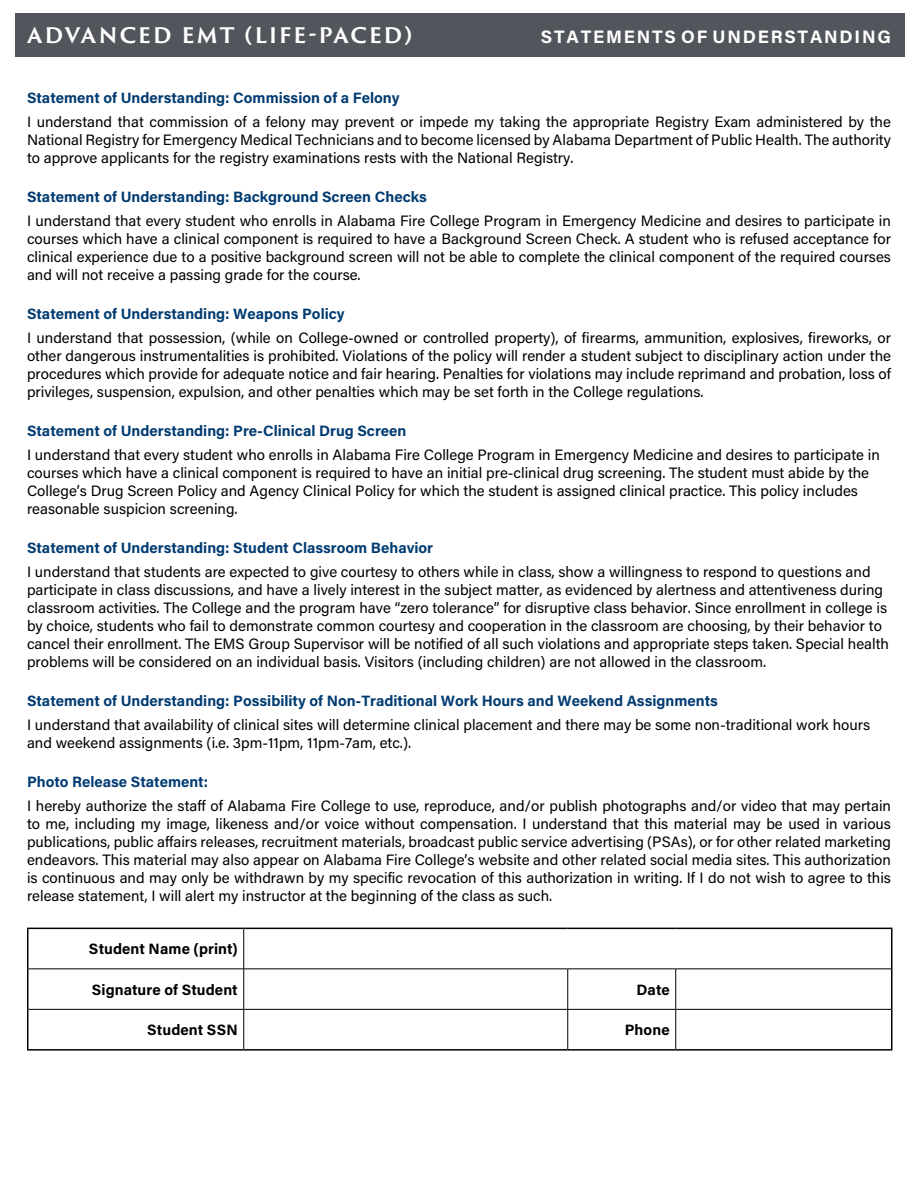
<style>
.page{position:relative;width:918px;height:1188px;background:#fff}
.page>*{position:absolute;margin:0;border:0;box-sizing:border-box;transform-origin:0 0}
.t1{font:700 21px "Trajan Sans Pro";letter-spacing:.08em;color:#fff}
.t2{font:700 18px "Acumin Pro";letter-spacing:.1em;color:#fff}
.t3{font:15px/18px "Acumin Pro";color:#000;text-align:justify}
.t4{font:700 15px "Acumin Pro";color:#003b71}
.t5{font:700 15px "Acumin Pro";letter-spacing:.005em;color:#000}
</style>
<div class="page">
<div style="left:15px;top:14px;width:889px;height:43px;background:#52555b"></div>
<hr style="left:27px;top:928px;width:217px;height:1px;background:#000">
<hr style="left:27px;top:929px;width:1px;height:40px;background:#000">
<hr style="left:244px;top:928px;width:324px;height:1px;background:#000">
<hr style="left:568px;top:928px;width:108px;height:1px;background:#000">
<hr style="left:676px;top:928px;width:216px;height:1px;background:#000">
<hr style="left:891px;top:929px;width:1px;height:40px;background:#000">
<hr style="left:27px;top:969px;width:1px;height:40px;background:#000">
<hr style="left:891px;top:969px;width:1px;height:40px;background:#000">
<hr style="left:27px;top:1009px;width:1px;height:40px;background:#000">
<hr style="left:891px;top:1009px;width:1px;height:40px;background:#000">
<hr style="left:27px;top:1049px;width:217px;height:2px;background:#000">
<hr style="left:244px;top:1049px;width:324px;height:2px;background:#000">
<hr style="left:676px;top:1049px;width:216px;height:2px;background:#000">
<hr style="left:243px;top:929px;width:1px;height:40px;background:#000">
<hr style="left:28px;top:969px;width:216px;height:1px;background:#000">
<hr style="left:244px;top:969px;width:324px;height:1px;background:#000">
<hr style="left:243px;top:969px;width:1px;height:40px;background:#000">
<hr style="left:676px;top:969px;width:215px;height:1px;background:#000">
<hr style="left:28px;top:1009px;width:216px;height:1px;background:#000">
<hr style="left:244px;top:1009px;width:324px;height:1px;background:#000">
<hr style="left:243px;top:1010px;width:1px;height:39px;background:#000">
<hr style="left:568px;top:1009px;width:108px;height:1px;background:#000">
<hr style="left:676px;top:1009px;width:215px;height:1px;background:#000">
<hr style="left:568px;top:969px;width:108px;height:1px;background:#000">
<hr style="left:567px;top:969px;width:1px;height:40px;background:#000">
<hr style="left:675px;top:969px;width:1px;height:40px;background:#000">
<hr style="left:567px;top:1010px;width:1px;height:39px;background:#000">
<hr style="left:675px;top:1010px;width:1px;height:39px;background:#000">
<hr style="left:568px;top:1049px;width:108px;height:2px;background:#000">
<h1 class="t1" style="left:27px;top:19px;width:387px">ADVANCED EMT (LIFE-PACED)</h1>
<p class="t2" style="left:541px;top:24px;width:352px">STATEMENTS OF UNDERSTANDING</p>
<p class="t4" style="left:27px;top:87px;width:374px">Statement of Understanding: Commission of a Felony</p>
<p class="t3" style="left:27px;top:113px;width:865px">I understand that commission of a felony may prevent or impede my taking the appropriate Registry Exam administered by the National Registry for Emergency Medical Technicians and to become licensed by Alabama Department of Public Health. The authority to approve applicants for the registry examinations rests with the National Registry.</p>
<p class="t4" style="left:27px;top:186px;width:401px">Statement of Understanding: Background Screen Checks</p>
<p class="t3" style="left:27px;top:212px;width:865px">I understand that every student who enrolls in Alabama Fire College Program in Emergency Medicine and desires to participate in courses which have a clinical component is required to have a Background Screen Check. A student who is refused acceptance for clinical experience due to a positive background screen will not be able to complete the clinical component of the required courses and will not receive a passing grade for the course.</p>
<p class="t4" style="left:27px;top:303px;width:319px">Statement of Understanding: Weapons Policy</p>
<p class="t3" style="left:27px;top:329px;width:866px">I understand that possession, (while on College-owned or controlled property), of firearms, ammunition, explosives, fireworks, or other dangerous instrumentalities is prohibited. Violations of the policy will render a student subject to disciplinary action under the procedures which provide for adequate notice and fair hearing. Penalties for violations may include reprimand and probation, loss of privileges, suspension, expulsion, and other penalties which may be set forth in the College regulations.</p>
<p class="t4" style="left:27px;top:420px;width:381px">Statement of Understanding: Pre-Clinical Drug Screen</p>
<p class="t3" style="left:27px;top:446px;width:854px;text-align:left">I understand that every student who enrolls in Alabama Fire College Program in Emergency Medicine and desires to participate in courses which have a clinical component is required to have an initial pre-clinical drug screening. The student must abide by the College’s Drug Screen Policy and Agency Clinical Policy for which the student is assigned clinical practice. This policy includes reasonable suspicion screening.</p>
<p class="t4" style="left:27px;top:537px;width:408px">Statement of Understanding: Student Classroom Behavior</p>
<p class="t3" style="left:27px;top:563px;width:864px;text-align:left">I understand that students are expected to give courtesy to others while in class, show a willingness to respond to questions and participate in class discussions, and have a lively interest in the subject matter, as evidenced by alertness and attentiveness during classroom activities. The College and the program have “zero tolerance” for disruptive class behavior. Since enrollment in college is by choice, students who fail to demonstrate common courtesy and cooperation in the classroom are choosing, by their behavior to cancel their enrollment. The EMS Group Supervisor will be notified of all such violations and appropriate steps taken. Special health problems will be considered on an individual basis. Visitors (including children) are not allowed in the classroom.</p>
<p class="t4" style="left:27px;top:690px;width:692px">Statement of Understanding: Possibility of Non-Traditional Work Hours and Weekend Assignments</p>
<p class="t3" style="left:27px;top:716px;width:845px">I understand that availability of clinical sites will determine clinical placement and there may be some non-traditional work hours and weekend assignments (i.e. 3pm-11pm, 11pm-7am, etc.).</p>
<p class="t4" style="left:27px;top:771px;width:183px">Photo Release Statement:</p>
<p class="t3" style="left:27px;top:797px;width:866px">I hereby authorize the staff of Alabama Fire College to use, reproduce, and/or publish photographs and/or video that may pertain to me, including my image, likeness and/or voice without compensation. I understand that this material may be used in various publications, public affairs releases, recruitment materials, broadcast public service advertising (PSAs), or for other related marketing endeavors. This material may also appear on Alabama Fire College’s website and other related social media sites. This authorization is continuous and may only be withdrawn by my specific revocation of this authorization in writing. If I do not wish to agree to this release statement, I will alert my instructor at the beginning of the class as such.</p>
<p class="t5" style="left:89px;top:938px;width:150px">Student Name (print)</p>
<p class="t5" style="left:92px;top:979px;width:147px">Signature of Student</p>
<p class="t5" style="left:636px;top:979px;width:35px">Date</p>
<p class="t5" style="left:147px;top:1019px;width:92px">Student SSN</p>
<p class="t5" style="left:625px;top:1019px;width:46px">Phone</p>
</div>
